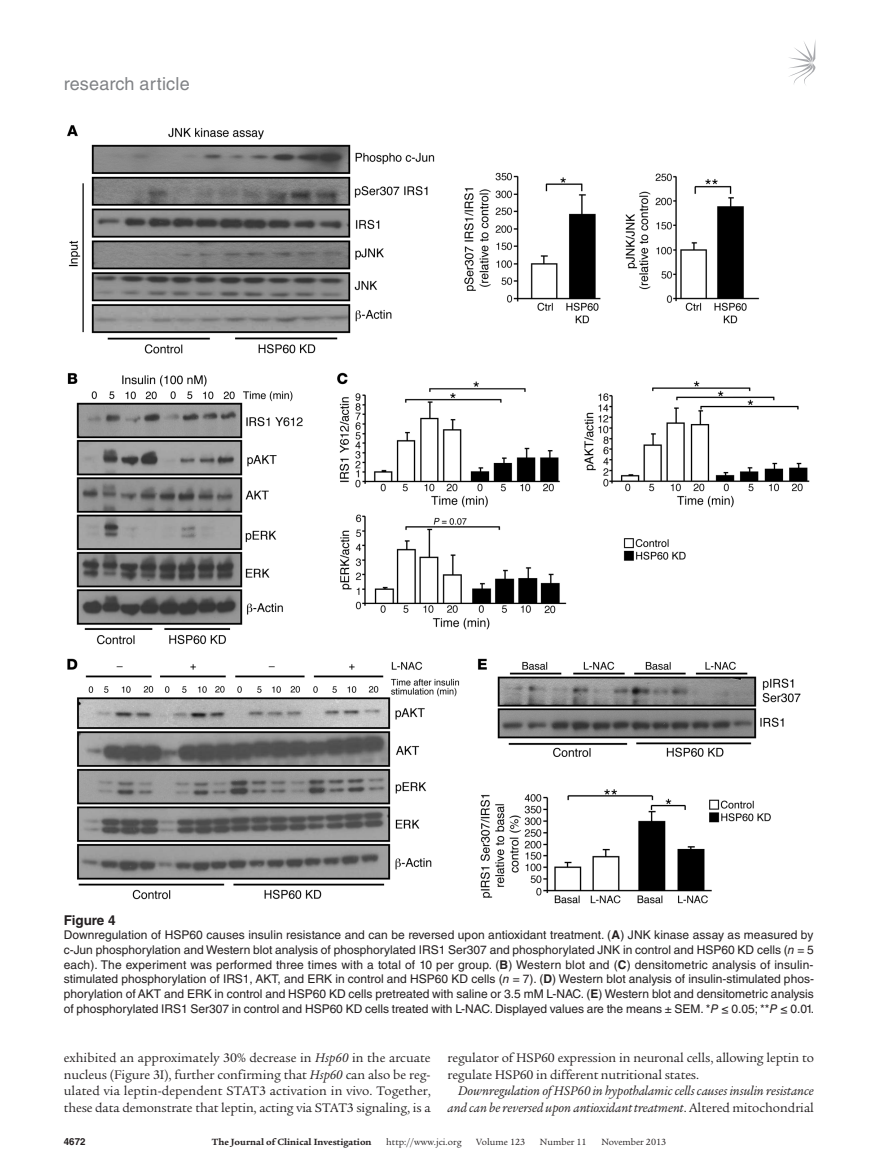
<style>
.page{position:relative;width:878px;height:1175px;background:#fff}
.page>*{position:absolute;margin:0;border:0;box-sizing:border-box;transform-origin:0 0}
.t1{font:18px "Helvetica LT Std";letter-spacing:.01em;color:#808285}
.t2{font:13.5px/16.5px "Legacy Serif Std";letter-spacing:-.01em;color:#231f20;text-align:justify}
.t3{font:italic 13.5px/16.5px "Legacy Serif Std";letter-spacing:-.005em;color:#231f20;text-align:right}
.t4{font:700 13.5px "Helvetica LT Std";color:#231f20}
.t5{font:12px/14.7px "Helvetica LT Std";color:#231f20;text-align:justify}
.t6{font:9.75px "Legacy Serif Std";color:#231f20}
.t7{font:700 9.75px "Legacy Serif Std";color:#231f20}
.t8{font:700 9.75px "Helvetica LT Std";color:#231f20}
.s1{font-weight:700}
.s2{font-style:italic}
.s3{font-style:normal}
</style>
<div class="page">
<svg style="left:789px;top:42px;width:26px;height:43px"></svg>
<img style="left:67px;top:125px;width:743px;height:779px">
<h1 class="t1" style="left:64px;top:73px;width:127px">research article</h1>
<p class="t4" style="left:64px;top:911px;width:53px">Figure 4</p>
<p class="t5" style="left:64px;top:927px;width:752px">Downregulation of HSP60 causes insulin resistance and can be reversed upon antioxidant treatment. (<span class="s1">A</span>) JNK kinase assay as measured by c-Jun phosphorylation and Western blot analysis of phosphorylated IRS1 Ser307 and phosphorylated JNK in control and HSP60 KD cells (<span class="s2">n</span> = 5 each). The experiment was performed three times with a total of 10 per group. (<span class="s1">B</span>) Western blot and (<span class="s1">C</span>) densitometric analysis of insulin&shy;stimulated phosphorylation of IRS1, AKT, and ERK in control and HSP60 KD cells (<span class="s2">n</span> = 7). (<span class="s1">D</span>) Western blot analysis of insulin-stimulated phos&shy;phorylation of AKT and ERK in control and HSP60 KD cells pretreated with saline or 3.5 mM L-NAC. (<span class="s1">E</span>) Western blot and densitometric analysis of phosphorylated IRS1 Ser307 in control and HSP60 KD cells treated with L-NAC. Displayed values are the means ± SEM. *<span class="s2">P</span> ≤ 0.05; **<span class="s2">P</span> ≤ 0.01.</p>
<p class="t2" style="left:64px;top:1049px;width:368px">exhibited an approximately 30% decrease in <span class="s2">Hsp60</span> in the arcuate nucleus (Figure 3I), further confirming that <span class="s2">Hsp60</span> can also be reg&shy;ulated via leptin-dependent STAT3 activation in vivo. Together, these data demonstrate that leptin, acting via STAT3 signaling, is a</p>
<p class="t2" style="left:447px;top:1049px;width:368px">regulator of HSP60 expression in neuronal cells, allowing leptin to regulate HSP60 in different nutritional states.</p>
<p class="t3" style="left:447px;top:1082px;width:368px">Downregulation of HSP60 in hypothalamic cells causes insulin resistance and can be reversed upon antioxidant treatment<span class="s3">. Altered mitochondrial</span></p>
<p class="t8" style="left:64px;top:1135px;width:23px">4672</p>
<p class="t7" style="left:212px;top:1135px;width:161px">The Journal of Clinical Investigation</p>
<p class="t6" style="left:386px;top:1136px;width:77px">http://www.jci.org</p>
<p class="t6" style="left:476px;top:1136px;width:50px">Volume 123</p>
<p class="t6" style="left:540px;top:1136px;width:48px">Number 11</p>
<p class="t6" style="left:601px;top:1136px;width:66px">November 2013</p>
</div>
